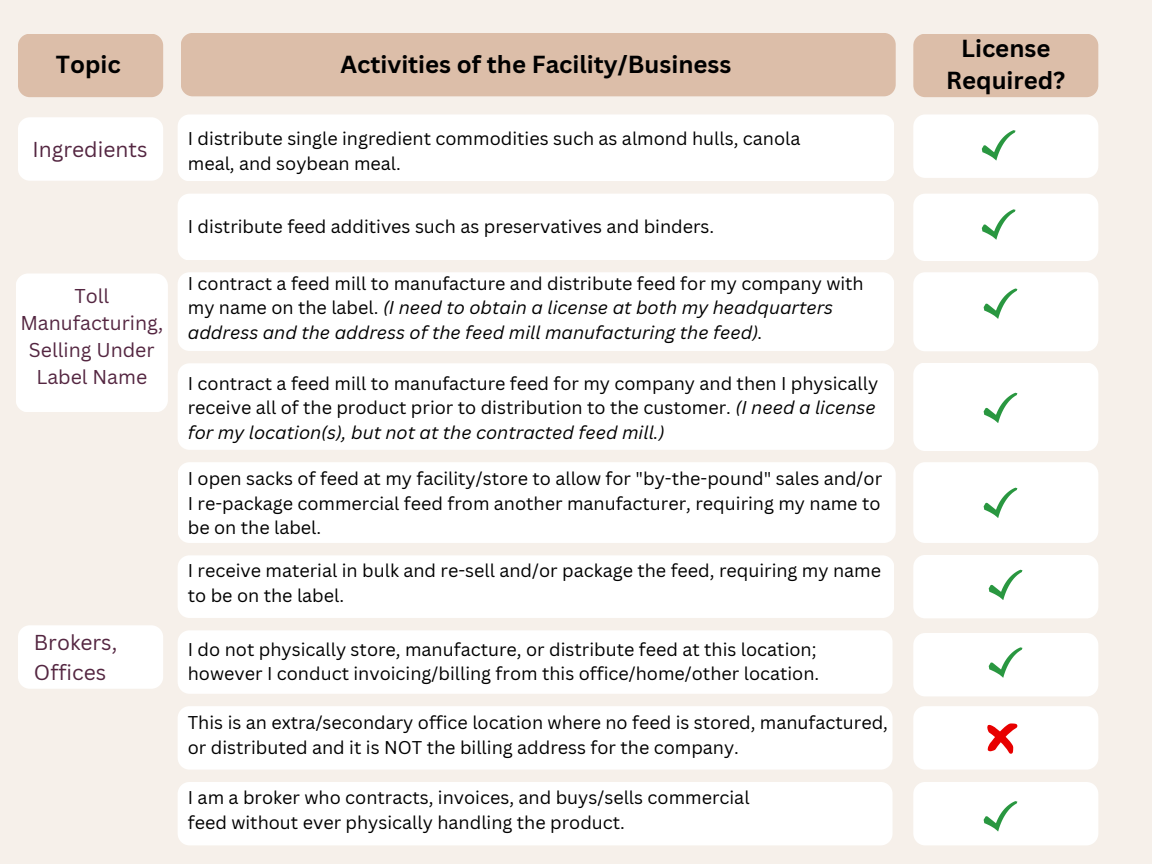
<style>
.page{position:relative;width:1152px;height:864px;background:#f6f0ea}
.page>*{position:absolute;margin:0;border:0;box-sizing:border-box;transform-origin:0 0}
.t1{font:700 24px "Canva Sans";color:#000}
.t2{font:21px "Canva Sans";color:#542641}
.t3{font:19.5px/27px "Canva Sans";color:#542641;text-align:center}
.t4{font:18px/24.8px "Canva Sans";color:#000}
.t5{font:italic 18px "Canva Sans";color:#000}
.s1{font-style:normal}
.s2{font-style:italic}
</style>
<div class="page">
<div style="left:178px;top:462px;width:718px;height:81px;background:#fff;border-radius:12px"></div>
<div style="left:178px;top:272px;width:716px;height:79px;background:#fff;border-radius:12px"></div>
<div style="left:178px;top:363px;width:716px;height:87px;background:#fff;border-radius:12px"></div>
<div style="left:178px;top:706px;width:715px;height:64px;background:#fff;border-radius:12px"></div>
<div style="left:18px;top:34px;width:145px;height:63px;background:#dcbea9;border-radius:12px"></div>
<div style="left:913px;top:34px;width:185px;height:63px;background:#dcbea9;border-radius:12px"></div>
<div style="left:181px;top:33px;width:715px;height:63px;background:#dcbea9;border-radius:12px"></div>
<div style="left:18px;top:117px;width:145px;height:64px;background:#fff;border-radius:12px"></div>
<div style="left:178px;top:114px;width:716px;height:67px;background:#fff;border-radius:12px"></div>
<div style="left:913px;top:114px;width:185px;height:64px;background:#fff;border-radius:12px"></div>
<div style="left:913px;top:194px;width:185px;height:67px;background:#fff;border-radius:12px"></div>
<div style="left:16px;top:274px;width:152px;height:138px;background:#fff;border-radius:12px"></div>
<div style="left:913px;top:272px;width:185px;height:79px;background:#fff;border-radius:12px"></div>
<div style="left:913px;top:363px;width:185px;height:87px;background:#fff;border-radius:12px"></div>
<div style="left:913px;top:462px;width:185px;height:81px;background:#fff;border-radius:12px"></div>
<div style="left:913px;top:555px;width:185px;height:63px;background:#fff;border-radius:12px"></div>
<div style="left:913px;top:706px;width:185px;height:64px;background:#fff;border-radius:12px"></div>
<div style="left:18px;top:625px;width:145px;height:64px;background:#fff;border-radius:12px"></div>
<div style="left:178px;top:782px;width:715px;height:63px;background:#fff;border-radius:12px"></div>
<div style="left:178px;top:194px;width:716px;height:66px;background:#fff;border-radius:12px"></div>
<div style="left:178px;top:630px;width:715px;height:64px;background:#fff;border-radius:12px"></div>
<div style="left:178px;top:555px;width:716px;height:63px;background:#fff;border-radius:12px"></div>
<div style="left:913px;top:633px;width:185px;height:63px;background:#fff;border-radius:12px"></div>
<div style="left:913px;top:782px;width:185px;height:63px;background:#fff;border-radius:12px"></div>
<svg style="left:982px;top:130px;width:34px;height:31px"></svg>
<svg style="left:982px;top:209px;width:34px;height:31px"></svg>
<svg style="left:984px;top:289px;width:33px;height:30px"></svg>
<svg style="left:984px;top:488px;width:33px;height:30px"></svg>
<svg style="left:987px;top:723px;width:30px;height:31px"></svg>
<svg style="left:989px;top:570px;width:33px;height:30px"></svg>
<svg style="left:984px;top:393px;width:33px;height:30px"></svg>
<svg style="left:989px;top:647px;width:33px;height:31px"></svg>
<svg style="left:984px;top:801px;width:33px;height:30px"></svg>
<p class="t1" style="left:56px;top:47px;width:66px">Topic</p>
<p class="t1" style="left:340px;top:47px;width:392px">Activities of the Facility/Business</p>
<p class="t2" style="left:33px;top:135px;width:116px">Ingredients</p>
<p class="t4" style="left:188px;top:126px;width:614px">I distribute single ingredient commodities such as almond hulls, canola</p>
<p class="t4" style="left:188px;top:151px;width:215px">meal, and soybean meal.</p>
<p class="t4" style="left:188px;top:214px;width:528px">I distribute feed additives such as preservatives and binders.</p>
<p class="t4" style="left:188px;top:270px;width:677px">I contract a feed mill to manufacture and distribute feed for my company with</p>
<p class="t3" style="left:74px;top:282px;width:36px">Toll</p>
<p class="t5" style="left:188px;top:295px;width:647px"><span class="s1">my name on the label.</span> (I need to obtain a license at both my headquarters</p>
<p class="t3" style="left:20px;top:309px;width:144px">Manufacturing,</p>
<p class="t5" style="left:188px;top:320px;width:577px">address and the address of the feed mill manufacturing the feed).</p>
<p class="t3" style="left:29px;top:336px;width:127px">Selling Under<br>Label Name</p>
<p class="t4" style="left:188px;top:370px;width:692px">I contract a feed mill to manufacture feed for my company and then I physically receive all of the product prior to distribution to the customer. <span class="s2">(I need a license for my location(s), but not at the contracted feed mill.)</span></p>
<p class="t4" style="left:188px;top:466px;width:696px;text-align:justify">I open sacks of feed at my facility/store to allow for "by-the-pound" sales and/or I re-package commercial feed from another manufacturer, requiring my name to be on the label.</p>
<p class="t4" style="left:188px;top:558px;width:695px">I receive material in bulk and re-sell and/or package the feed, requiring my name to be on the label.</p>
<p class="t2" style="left:34px;top:628px;width:85px">Brokers,</p>
<p class="t4" style="left:188px;top:636px;width:630px">I do not physically store, manufacture, or distribute feed at this location;</p>
<p class="t2" style="left:34px;top:657px;width:74px">Offices</p>
<p class="t4" style="left:188px;top:661px;width:633px">however I conduct invoicing/billing from this office/home/other location.</p>
<p class="t4" style="left:188px;top:710px;width:702px">This is an extra/secondary office location where no feed is stored, manufactured, or distributed and it is NOT the billing address for the company.</p>
<p class="t4" style="left:188px;top:784px;width:563px">I am a broker who contracts, invoices, and buys/sells commercial feed without ever physically handling the product.</p>
<p class="t1" style="left:961px;top:31px;width:91px">License</p>
<p class="t1" style="left:946px;top:64px;width:121px">Required?</p>
</div>
